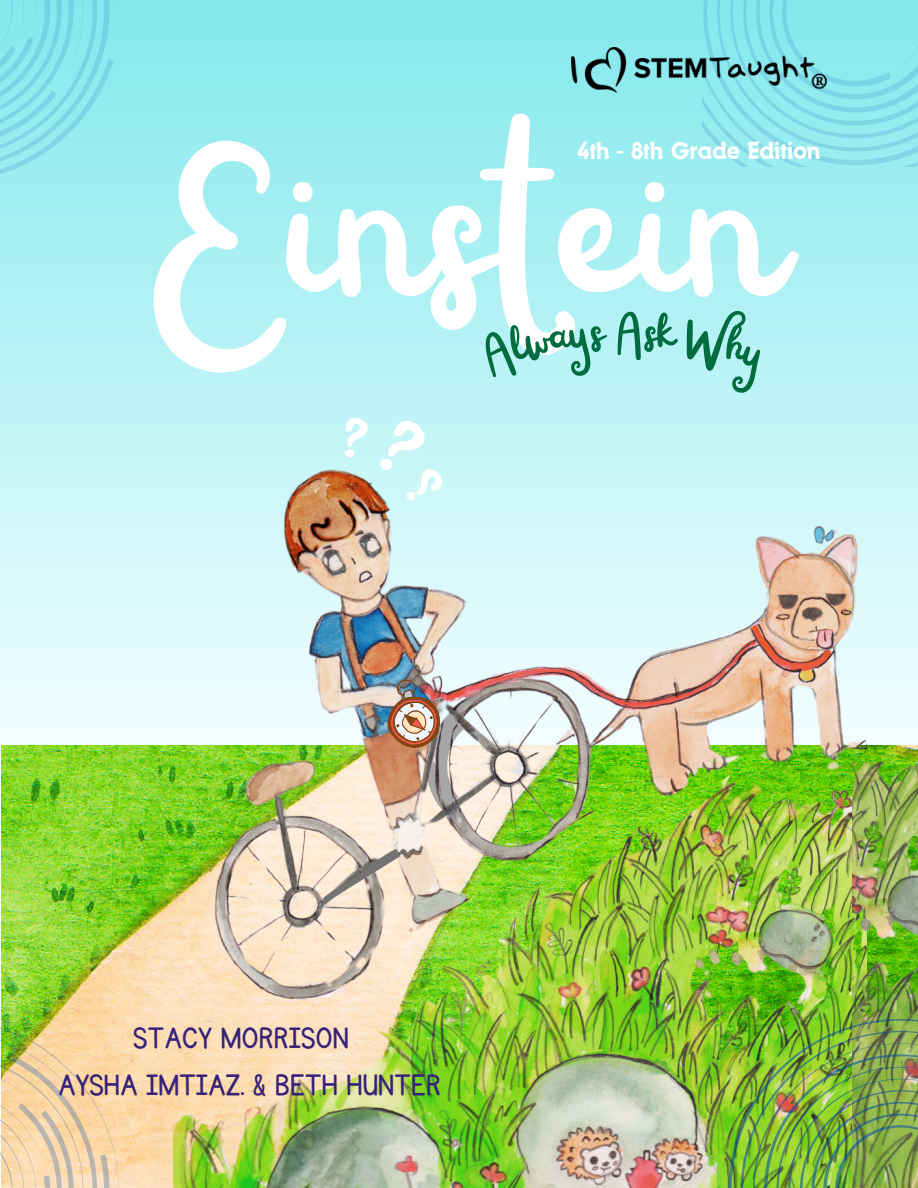
<style>
.page{position:relative;width:918px;height:1188px;background:#fff}
.page>*{position:absolute;margin:0;border:0;box-sizing:border-box;transform-origin:0 0}
.t1{font:255px "Railey";color:#fff}
.t2{font:34.5px/47.2px "KG Primary Penmanship";color:#362278;text-align:center}
.t3{font:500 25.5px "Dynamo Com";color:#fff}
</style>
<div class="page">
<div style="left:0;top:0;width:918px;height:752px;background:linear-gradient(to bottom,#84e9f0,#f1fcf8)"></div>
<img style="left:1px;top:746px;width:173px;height:442px">
<img style="left:174px;top:356px;width:693px;height:832px">
<svg style="left:342px;top:415px;width:29px;height:43px"></svg>
<svg style="left:377px;top:414px;width:70px;height:89px"></svg>
<img style="left:383px;top:677px;width:113px;height:135px">
<svg style="left:322px;top:849px;width:78px;height:53px;background:#d1c3b5"></svg>
<img style="left:853px;top:762px;width:65px;height:257px">
<svg style="left:0;top:1019px;width:119px;height:169px;background:#ead19d"></svg>
<img style="left:729px;top:1019px;width:189px;height:169px">
<svg style="left:0;top:0;width:119px;height:182px;background:#8be5ec"></svg>
<svg style="left:702px;top:0;width:216px;height:167px;background:#8ae5ec"></svg>
<img style="left:572px;top:47px;width:254px;height:45px">
<div style="left:479px;top:322px;width:129px;height:60px;background:#b7f2f5"></div>
<div style="left:617px;top:300px;width:148px;height:96px;background:#b7f2f5"></div>
<p class="t1" style="left:148px;top:92px;width:623px">Einstein</p>
<p class="t3" style="left:577px;top:135px;width:245px">4th - 8th Grade Edition</p>
<p class="t2" style="left:58px;top:1015px;width:384px">STACY MORRISON<br>AYSHA IMTIAZ. &amp; BETH HUNTER</p>
</div>
